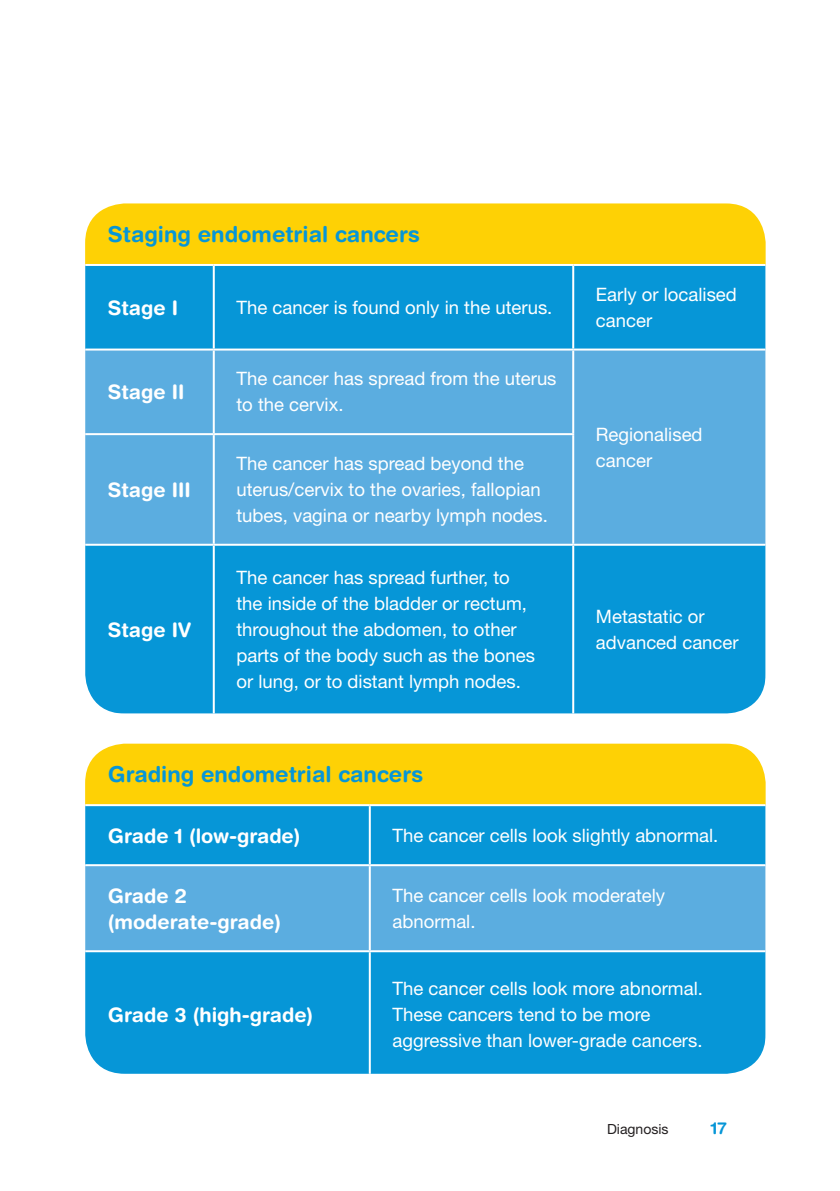
<style>
.page{position:relative;width:840px;height:1191px;background:#fff}
.page>*{position:absolute;margin:0;border:0;box-sizing:border-box;transform-origin:0 0}
._9__Table_A_Head{font:700 22px "Helvetica Rounded LT Std";color:#0696d7}
._9__Table_B_Head{font:700 20px/26px "Helvetica Rounded LT Std";color:#fff}
._9__Table_copy__WHIT{font:18.4px/26px "Helvetica Neue LT Std";color:#fff}
.t1{font:700 16.4px "Helvetica Rounded LT Std";color:#0696d7}
.t2{font:14px "Helvetica Neue LT Std";color:#231f20}
</style>
<div class="page">
<div style="left:85px;top:203px;width:680px;height:62px;background:#fed105"></div>
<div style="left:85px;top:266px;width:680px;height:447px;background:#0696d7"></div>
<div style="left:85px;top:350px;width:680px;height:194px;background:#5bade0"></div>
<hr style="left:85px;top:264px;width:129px;height:2px;background:#fff">
<hr style="left:214px;top:264px;width:359px;height:2px;background:#fff">
<hr style="left:213px;top:266px;width:2px;height:82px;background:#fff">
<hr style="left:573px;top:264px;width:192px;height:2px;background:#fff">
<hr style="left:572px;top:266px;width:2px;height:82px;background:#fff">
<hr style="left:85px;top:348px;width:129px;height:2px;background:#fff">
<hr style="left:214px;top:348px;width:359px;height:2px;background:#fff">
<hr style="left:213px;top:350px;width:2px;height:83px;background:#fff">
<hr style="left:573px;top:348px;width:192px;height:2px;background:#fff">
<hr style="left:572px;top:350px;width:2px;height:83px;background:#fff">
<hr style="left:85px;top:433px;width:129px;height:2px;background:#fff">
<hr style="left:214px;top:433px;width:360px;height:2px;background:#fff">
<hr style="left:213px;top:435px;width:2px;height:109px;background:#fff">
<hr style="left:572px;top:435px;width:2px;height:109px;background:#fff">
<hr style="left:85px;top:544px;width:129px;height:2px;background:#fff">
<hr style="left:214px;top:544px;width:359px;height:2px;background:#fff">
<hr style="left:213px;top:546px;width:2px;height:167px;background:#fff">
<hr style="left:573px;top:544px;width:192px;height:2px;background:#fff">
<hr style="left:572px;top:546px;width:2px;height:167px;background:#fff">
<div style="left:85px;top:743px;width:680px;height:62px;background:#fed105"></div>
<div style="left:85px;top:806px;width:680px;height:267px;background:#0696d7"></div>
<div style="left:85px;top:866px;width:680px;height:84px;background:#5bade0"></div>
<hr style="left:85px;top:804px;width:284px;height:2px;background:#fff">
<hr style="left:369px;top:804px;width:396px;height:2px;background:#fff">
<hr style="left:368px;top:806px;width:2px;height:58px;background:#fff">
<hr style="left:85px;top:864px;width:284px;height:2px;background:#fff">
<hr style="left:369px;top:864px;width:396px;height:2px;background:#fff">
<hr style="left:368px;top:866px;width:2px;height:84px;background:#fff">
<hr style="left:85px;top:950px;width:284px;height:2px;background:#fff">
<hr style="left:369px;top:950px;width:396px;height:2px;background:#fff">
<hr style="left:368px;top:952px;width:2px;height:121px;background:#fff">
<p class="_9__Table_A_Head" style="left:108px;top:221px;width:313px">Staging endometrial cancers</p>
<p class="_9__Table_B_Head" style="left:108px;top:294px;width:72px">Stage I</p>
<p class="_9__Table_copy__WHIT" style="left:236px;top:294px;width:317px">The cancer is found only in the uterus.</p>
<p class="_9__Table_B_Head" style="left:108px;top:379px;width:78px">Stage II</p>
<p class="_9__Table_B_Head" style="left:108px;top:476px;width:84px">Stage III</p>
<p class="_9__Table_B_Head" style="left:108px;top:616px;width:85px">Stage IV</p>
<p class="_9__Table_copy__WHIT" style="left:236px;top:366px;width:321px">The cancer has spread from the uterus to the cervix.</p>
<p class="_9__Table_copy__WHIT" style="left:236px;top:450px;width:313px">The cancer has spread beyond the uterus/cervix to the ovaries, fallopian tubes, vagina or nearby lymph nodes.</p>
<p class="_9__Table_copy__WHIT" style="left:236px;top:564px;width:300px">The cancer has spread further, to the inside of the bladder or rectum, throughout the abdomen, to other parts of the body such as the bones or lung, or to distant lymph nodes.</p>
<p class="_9__Table_A_Head" style="left:108px;top:761px;width:316px">Grading endometrial cancers</p>
<p class="_9__Table_copy__WHIT" style="left:595px;top:281px;width:142px">Early or localised cancer</p>
<p class="_9__Table_copy__WHIT" style="left:595px;top:421px;width:108px">Regionalised cancer</p>
<p class="_9__Table_copy__WHIT" style="left:595px;top:603px;width:144px">Metastatic or advanced cancer</p>
<p class="_9__Table_B_Head" style="left:108px;top:822px;width:194px">Grade 1 (low-grade)</p>
<p class="_9__Table_copy__WHIT" style="left:392px;top:822px;width:327px">The cancer cells look slightly abnormal.</p>
<p class="_9__Table_B_Head" style="left:108px;top:882px;width:175px">Grade 2 (moderate-grade)</p>
<p class="_9__Table_copy__WHIT" style="left:392px;top:882px;width:274px">The cancer cells look moderately abnormal.</p>
<p class="_9__Table_B_Head" style="left:108px;top:1001px;width:207px">Grade 3 (high-grade)</p>
<p class="_9__Table_copy__WHIT" style="left:392px;top:975px;width:312px">The cancer cells look more abnormal.<br>These cancers tend to be more aggressive than lower-grade cancers.</p>
<p class="t2" style="left:606px;top:1120px;width:63px">Diagnosis</p>
<p class="t1" style="left:710px;top:1118px;width:18px">17</p>
</div>
